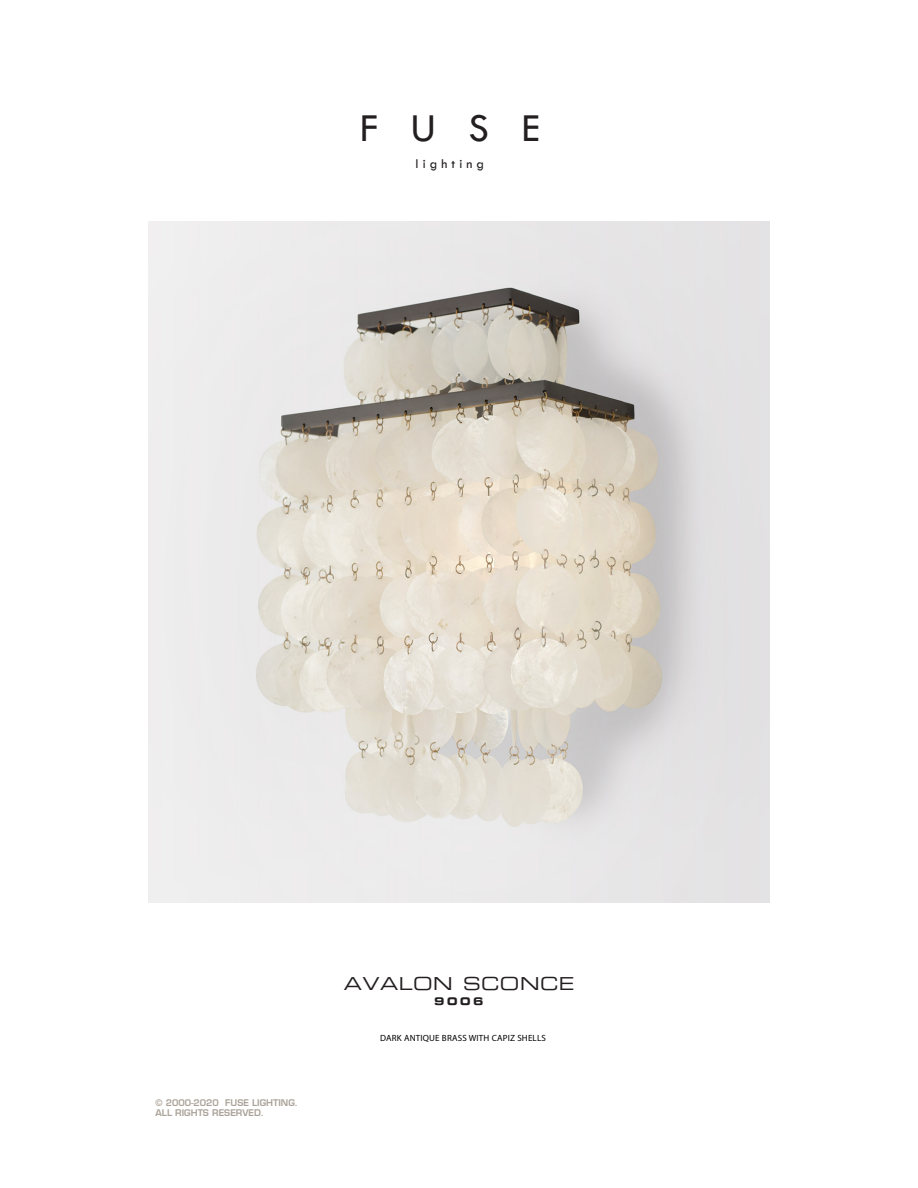
<style>
.page{position:relative;width:918px;height:1188px;background:#fff}
.page>*{position:absolute;margin:0;border:0;box-sizing:border-box;transform-origin:0 0}
.t1{font:41.1px "Tw Cen";color:#231f20}
._1__Product{font:18px "Eurostile LT Extended Two";letter-spacing:.025em;color:#231f20}
.t2{font:13.65px "Tw Cen";letter-spacing:.3em;color:#231f20}
._2__Number{font:10.5px "Eurostile LT Bold Extended Two";color:#231f20}
.t3{font:600 9px/10.8px "Eurostile LT";color:#aba399}
.t4{font:9px "Myriad Pro";letter-spacing:.02em;color:#000}
</style>
<div class="page">
<img style="left:149px;top:221px;width:620px;height:682px">
<h1 class="t1" style="left:360px;top:103px;width:181px">FUSE</h1>
<h3 class="t2" style="left:416px;top:155px;width:70px">lighting</h3>
<p class="t3" style="left:156px;top:1097px;width:144px">© 2000-2020 FUSE LIGHTING.<br>ALL RIGHTS RESERVED.</p>
<p class="_1__Product" style="left:344px;top:971px;width:232px">AVALON SCONCE</p>
<p class="_2__Number" style="left:434px;top:994px;width:51px">9006</p>
<p class="t4" style="left:380px;top:1032px;width:167px">DARK ANTIQUE BRASS WITH CAPIZ SHELLS</p>
</div>
